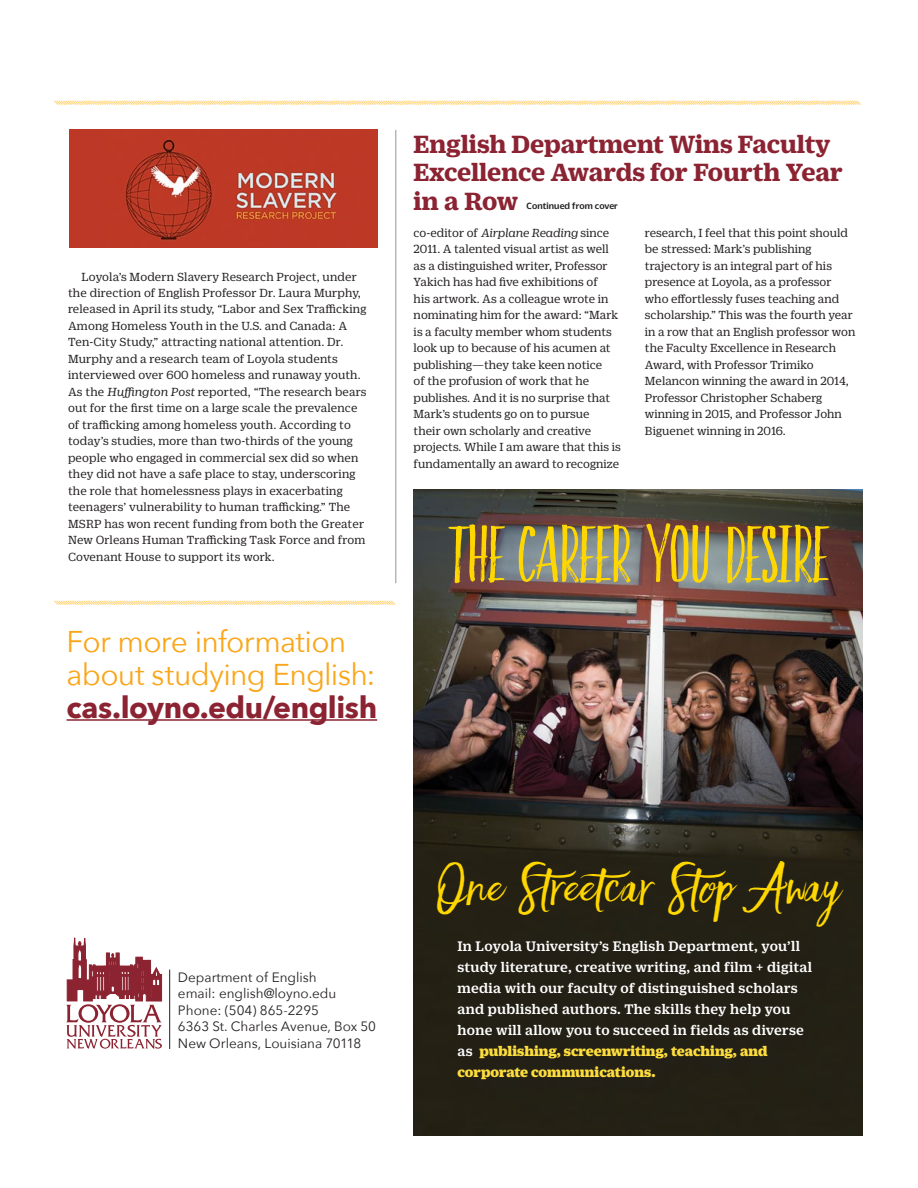
<style>
.page{position:relative;width:918px;height:1188px;background:#fff}
.page>*{position:absolute;margin:0;border:0;box-sizing:border-box;transform-origin:0 0}
.t1{font:55.5px "Faith And Glory Two";color:#ffd700}
.t2{font:44.25px "Faith And Glory One";letter-spacing:.02em;color:#ffd700}
.t3{font:30px/33px "Avenir Next";letter-spacing:-.025em;color:#faa61a}
.t4{font:700 30px "Avenir Next";letter-spacing:-.015em;color:#8b2332}
.t5{font:700 27px/28.5px "Duplicate Ionic";letter-spacing:-.01em;color:#8b2332}
.t6{font:500 15px/21px "Duplicate Ionic";letter-spacing:.02em;color:#fff}
.t7{font:13.5px/16.5px "Avenir Next";color:#231f20}
.t8{font:12.75px/16.5px "Duplicate Ionic";color:#231f20}
.t9{font:500 9.75px "Duplicate Sans";letter-spacing:.01em;color:#231f20}
.s1{font-style:italic}
.s2{font-weight:900;color:#fddd3d}
</style>
<div class="page">
<hr style="left:67px;top:719px;width:310px;height:2px;background:#8b2332">
<hr style="left:169px;top:970px;width:1px;height:79px;background:#231f20">
<svg style="left:66px;top:937px;width:96px;height:112px"></svg>
<hr style="left:395px;top:130px;width:1px;height:453px;background:#939598">
<img style="left:70px;top:130px;width:308px;height:118px">
<svg style="left:54px;top:100px;width:807px;height:5px;background:#ffe9bc"></svg>
<svg style="left:54px;top:600px;width:342px;height:5px;background:#ffe9bd"></svg>
<img style="left:414px;top:489px;width:448px;height:646px">
<div style="left:460px;top:942px;width:370px;height:155px;background:#232015"></div>
<p class="t8" style="left:68px;top:267px;width:300px;text-indent:14px">Loyola’s Modern Slavery Research Project, under the direction of English Professor Dr. Laura Murphy, released in April its study, “Labor and Sex Trafficking Among Homeless Youth in the U.S. and Canada: A Ten-City Study,” attracting national attention. Dr.<br>Murphy and a research team of Loyola students interviewed over 600 homeless and runaway youth.<br>As the <span class="s1">Huffington Post</span> reported, “The research bears out for the first time on a large scale the prevalence of trafficking among homeless youth. According to today’s studies, more than two-thirds of the young people who engaged in commercial sex did so when they did not have a safe place to stay, underscoring the role that homelessness plays in exacerbating teenagers’ vulnerability to human trafficking.” The MSRP has won recent funding from both the Greater New Orleans Human Trafficking Task Force and from Covenant House to support its work.</p>
<h3 class="t3" style="left:67px;top:624px;width:310px">For more information about studying English:</h3>
<h3 class="t4" style="left:67px;top:681px;width:312px">cas.loyno.edu/english</h3>
<h3 class="t5" style="left:414px;top:127px;width:431px">English Department Wins Faculty<br>Excellence Awards for Fourth Year in a Row</h3>
<p class="t9" style="left:527px;top:200px;width:93px">Continued from cover</p>
<p class="t8" style="left:414px;top:223px;width:209px">co-editor of <span class="s1">Airplane Reading</span> since 2011. A talented visual artist as well as a distinguished writer, Professor Yakich has had five exhibitions of<br>his artwork. As a colleague wrote in nominating him for the award: “Mark is a faculty member whom students look up to because of his acumen at publishing—they take keen notice<br>of the profusion of work that he publishes. And it is no surprise that Mark’s students go on to pursue<br>their own scholarly and creative projects. While I am aware that this is fundamentally an award to recognize</p>
<p class="t8" style="left:645px;top:223px;width:212px">research, I feel that this point should be stressed: Mark’s publishing trajectory is an integral part of his presence at Loyola, as a professor who effortlessly fuses teaching and scholarship.” This was the fourth year in a row that an English professor won the Faculty Excellence in Research Award, with Professor Trimiko Melancon winning the award in 2014, Professor Christopher Schaberg winning in 2015, and Professor John Biguenet winning in 2016.</p>
<h1 class="t1" style="left:450px;top:513px;width:380px">THE CAREER YOU DESIRE</h1>
<p class="t7" style="left:178px;top:968px;width:199px">Department of English<br>email: english@loyno.edu<br>Phone: (504) 865-2295<br>6363 St. Charles Avenue, Box 50<br>New Orleans, Louisiana 70118</p>
<h2 class="t2" style="left:435px;top:858px;width:406px">One Streetcar Stop Away</h2>
<p class="t6" style="left:458px;top:934px;width:356px">In Loyola University’s English Department, you’ll study literature, creative writing, and film + digital media with our faculty of distinguished scholars and published authors. The skills they help you hone will allow you to succeed in fields as diverse as <span class="s2">publishing, screenwriting, teaching, and corporate communications.</span></p>
</div>
